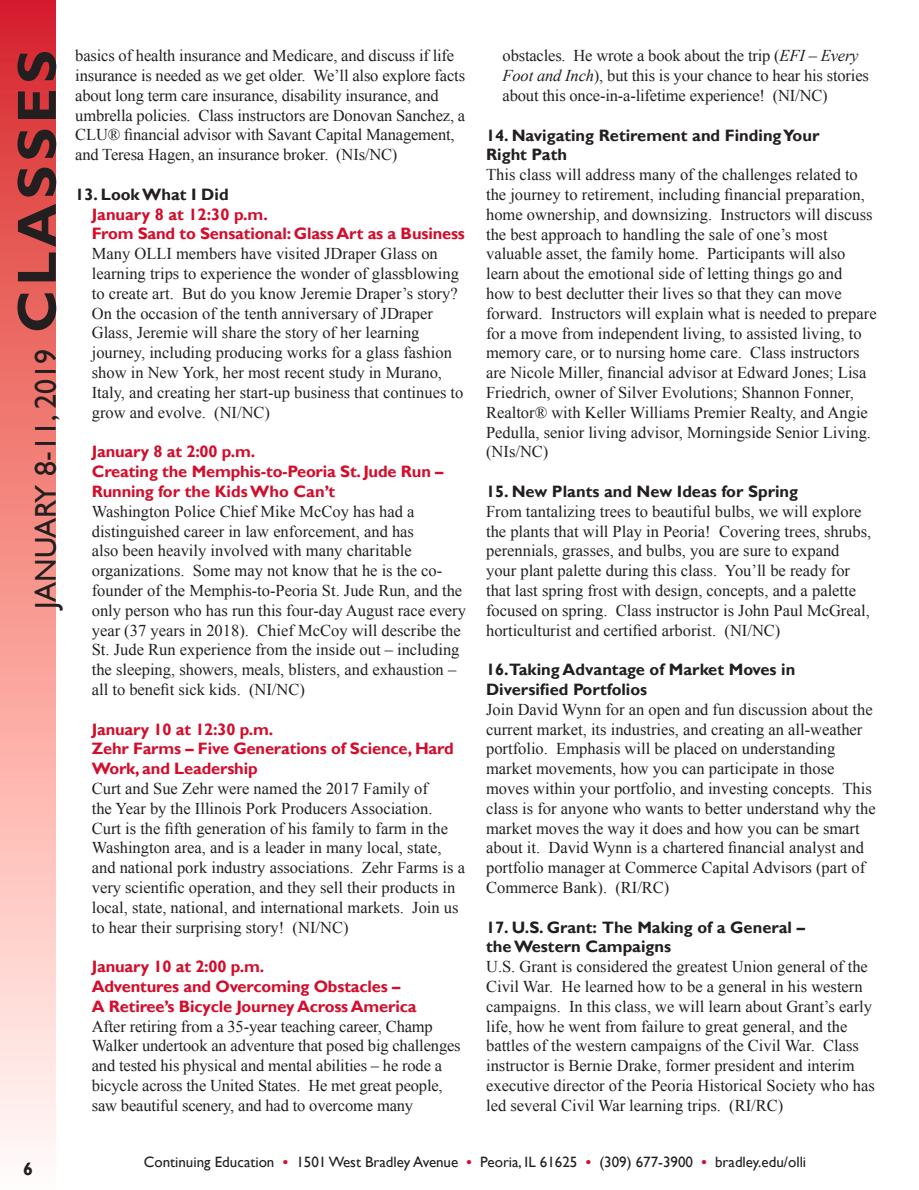
<style>
.page{position:relative;width:919px;height:1190px;background:#fff}
.page>*{position:absolute;margin:0;border:0;box-sizing:border-box;transform-origin:0 0}
.t1{font:30px "Gill Sans";color:#231f20}
.t2{font:700 18px "Gill Sans";color:#231f20}
.t3{font:16.5px/19.8px "Times New Roman";color:#231f20}
.t4{font:700 16.5px/19.8px "Gill Sans";letter-spacing:-.01em;color:#d30d2b}
.t5{font:700 16.5px/19.8px "Gill Sans";color:#231f20}
.t6{font:15px "Gill Sans";color:#231f20}
.s1{font-weight:700;font-size:55.5px}
.s2{font-style:italic}
.s3{font-family:"Bell MT Bold";color:#d30d2b}
</style>
<div class="page">
<div style="left:0;top:0;width:55px;height:1190px;background:linear-gradient(to bottom,#dd2a29,#fffff9)"></div>
<h1 class="t1" style="left:28px;top:609px;width:561px;rotate:-90deg">JANUARY 8-11, 2019 <span class="s1">CLASSES</span></h1>
<p class="t3" style="left:502px;top:46px;width:368px">obstacles. He wrote a book about the trip (<span class="s2">EFI</span> – <span class="s2">Every<br>Foot and Inch</span>), but this is your chance to hear his stories about this once-in-a-lifetime experience! (NI/NC)</p>
<p class="t3" style="left:75px;top:46px;width:391px">basics of health insurance and Medicare, and discuss if life insurance is needed as we get older. We’ll also explore facts about long term care insurance, disability insurance, and umbrella policies. Class instructors are Donovan Sanchez, a CLU® financial advisor with Savant Capital Management, and Teresa Hagen, an insurance broker. (NIs/NC)</p>
<p class="t5" style="left:75px;top:185px;width:155px">13. Look What I Did</p>
<p class="t4" style="left:92px;top:205px;width:375px">January 8 at 12:30 p.m.<br>From Sand to Sensational: Glass Art as a Business</p>
<p class="t3" style="left:92px;top:244px;width:373px">Many OLLI members have visited JDraper Glass on learning trips to experience the wonder of glassblowing to create art. But do you know Jeremie Draper’s story?<br>On the occasion of the tenth anniversary of JDraper Glass, Jeremie will share the story of her learning journey, including producing works for a glass fashion show in New York, her most recent study in Murano, Italy, and creating her start-up business that continues to grow and evolve. (NI/NC)</p>
<p class="t4" style="left:92px;top:442px;width:353px">January 8 at 2:00 p.m.<br>Creating the Memphis-to-Peoria St. Jude Run –<br>Running for the Kids Who Can’t</p>
<p class="t3" style="left:92px;top:501px;width:376px">Washington Police Chief Mike McCoy has had a distinguished career in law enforcement, and has<br>also been heavily involved with many charitable organizations. Some may not know that he is the co&shy;founder of the Memphis-to-Peoria St. Jude Run, and the only person who has run this four-day August race every year (37 years in 2018). Chief McCoy will describe the St. Jude Run experience from the inside out – including the sleeping, showers, meals, blisters, and exhaustion – all to benefit sick kids. (NI/NC)</p>
<p class="t4" style="left:92px;top:719px;width:363px">January 10 at 12:30 p.m.<br>Zehr Farms – Five Generations of Science, Hard<br>Work, and Leadership</p>
<p class="t3" style="left:92px;top:778px;width:375px">Curt and Sue Zehr were named the 2017 Family of<br>the Year by the Illinois Pork Producers Association.<br>Curt is the fifth generation of his family to farm in the Washington area, and is a leader in many local, state, and national pork industry associations. Zehr Farms is a very scientific operation, and they sell their products in local, state, national, and international markets. Join us to hear their surprising story! (NI/NC)</p>
<p class="t4" style="left:92px;top:957px;width:326px">January 10 at 2:00 p.m.<br>Adventures and Overcoming Obstacles –<br>A Retiree’s Bicycle Journey Across America</p>
<p class="t3" style="left:92px;top:1016px;width:370px">After retiring from a 35-year teaching career, Champ Walker undertook an adventure that posed big challenges and tested his physical and mental abilities – he rode a bicycle across the United States. He met great people, saw beautiful scenery, and had to overcome many</p>
<p class="t5" style="left:486px;top:125px;width:335px">14. Navigating Retirement and Finding Your<br>Right Path</p>
<p class="t3" style="left:486px;top:164px;width:392px">This class will address many of the challenges related to the journey to retirement, including financial preparation, home ownership, and downsizing. Instructors will discuss the best approach to handling the sale of one’s most valuable asset, the family home. Participants will also learn about the emotional side of letting things go and<br>how to best declutter their lives so that they can move forward. Instructors will explain what is needed to prepare for a move from independent living, to assisted living, to memory care, or to nursing home care. Class instructors are Nicole Miller, financial advisor at Edward Jones; Lisa Friedrich, owner of Silver Evolutions; Shannon Fonner, Realtor® with Keller Williams Premier Realty, and Angie Pedulla, senior living advisor, Morningside Senior Living. (NIs/NC)</p>
<p class="t5" style="left:486px;top:482px;width:313px">15. New Plants and New Ideas for Spring</p>
<p class="t3" style="left:486px;top:501px;width:386px">From tantalizing trees to beautiful bulbs, we will explore the plants that will Play in Peoria! Covering trees, shrubs, perennials, grasses, and bulbs, you are sure to expand your plant palette during this class. You’ll be ready for that last spring frost with design, concepts, and a palette focused on spring. Class instructor is John Paul McGreal, horticulturist and certified arborist. (NI/NC)</p>
<p class="t5" style="left:486px;top:660px;width:311px">16. Taking Advantage of Market Moves in<br>Diversified Portfolios</p>
<p class="t3" style="left:486px;top:699px;width:391px">Join David Wynn for an open and fun discussion about the current market, its industries, and creating an all-weather portfolio. Emphasis will be placed on understanding market movements, how you can participate in those moves within your portfolio, and investing concepts. This class is for anyone who wants to better understand why the market moves the way it does and how you can be smart about it. David Wynn is a chartered financial analyst and portfolio manager at Commerce Capital Advisors (part of Commerce Bank). (RI/RC)</p>
<p class="t5" style="left:486px;top:917px;width:320px">17. U.S. Grant: The Making of a General – the Western Campaigns</p>
<p class="t3" style="left:486px;top:956px;width:390px">U.S. Grant is considered the greatest Union general of the Civil War. He learned how to be a general in his western campaigns. In this class, we will learn about Grant’s early life, how he went from failure to great general, and the battles of the western campaigns of the Civil War. Class instructor is Bernie Drake, former president and interim executive director of the Peoria Historical Society who has led several Civil War learning trips. (RI/RC)</p>
<p class="t2" style="left:23px;top:1158px;width:11px">6</p>
<p class="t6" style="left:144px;top:1153px;width:664px">Continuing Education <span class="s3">•</span> 1501 West Bradley Avenue <span class="s3">•</span> Peoria, IL 61625 <span class="s3">•</span> (309) 677-3900 <span class="s3">•</span> bradley.edu/olli</p>
</div>
